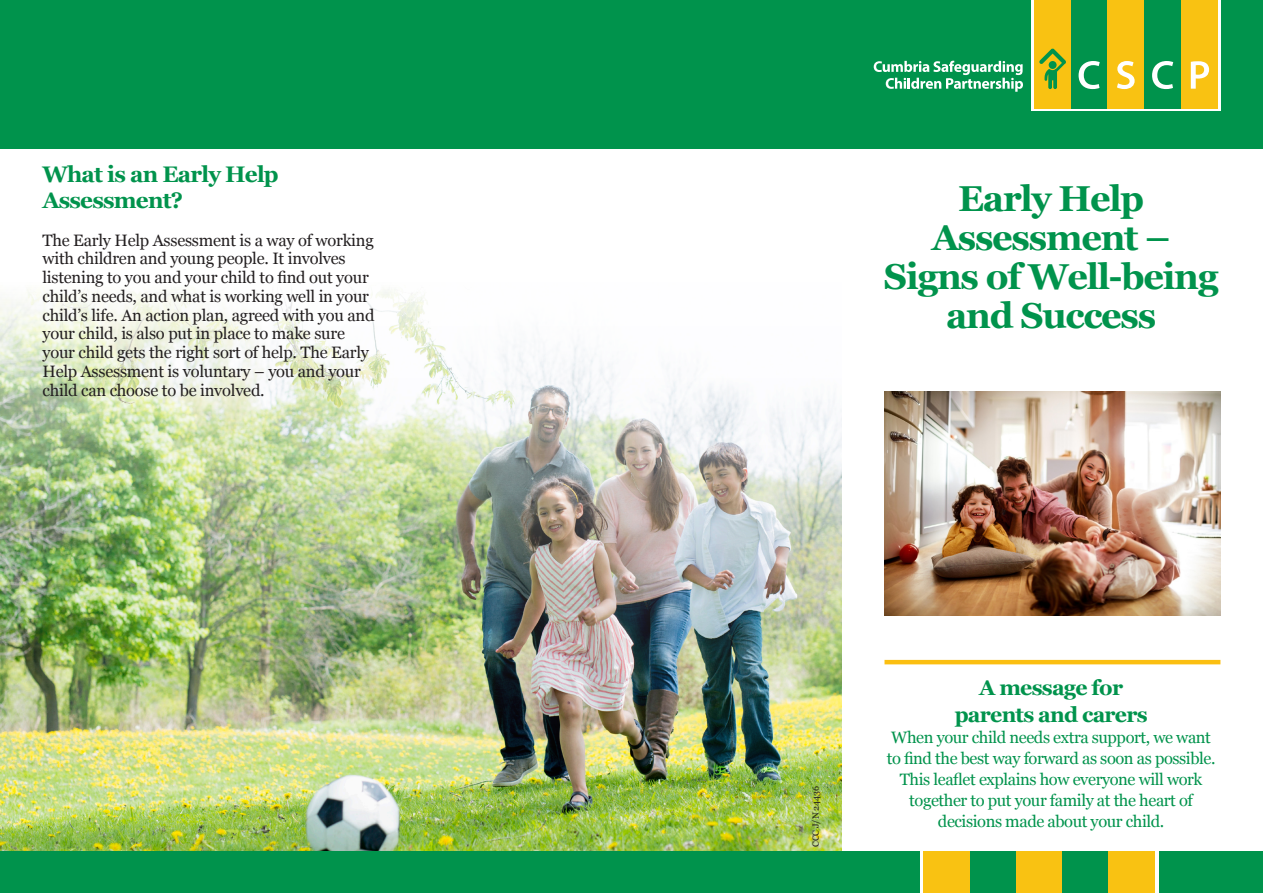
<style>
.page{position:relative;width:1263px;height:893px;background:#fff}
.page>*{position:absolute;margin:0;border:0;box-sizing:border-box;transform-origin:0 0}
.t1{font:700 36px/39px "Georgia";letter-spacing:-.035em;color:#00934c;text-align:center}
.t2{font:700 22.5px/26.1px "Georgia";letter-spacing:-.035em;color:#00934c}
.t3{font:700 21.3px "Georgia";letter-spacing:-.035em;color:#00934c}
.t4{font:16.5px/18.8px "Georgia";letter-spacing:-.015em;color:#231f20}
.t5{font:16.5px/21px "Georgia";letter-spacing:-.025em;color:#00934c;text-align:center}
.t6{font:9px "Georgia";letter-spacing:-.015em;color:#231f20}
</style>
<div class="page">
<img style="left:0;top:289px;width:842px;height:562px">
<div style="left:0;top:0;width:1263px;height:149px;background:#00934c"></div>
<svg style="left:1031px;top:0;width:189px;height:111px"></svg>
<div style="left:1071px;top:0;width:36px;height:108px;background:#00934c"></div>
<div style="left:1107px;top:0;width:37px;height:108px;background:#f9c212"></div>
<div style="left:1144px;top:0;width:37px;height:108px;background:#00934c"></div>
<div style="left:1181px;top:0;width:36px;height:108px;background:#f9c212"></div>
<div style="left:1034px;top:0;width:37px;height:108px;background:#f9c212"></div>
<svg style="left:1078px;top:61px;width:22px;height:28px"></svg>
<svg style="left:1117px;top:61px;width:17px;height:28px"></svg>
<svg style="left:1152px;top:61px;width:21px;height:28px"></svg>
<svg style="left:1191px;top:61px;width:18px;height:28px"></svg>
<svg style="left:1039px;top:48px;width:27px;height:41px"></svg>
<svg style="left:874px;top:61px;width:149px;height:31px"></svg>
<hr style="left:884px;top:660px;width:336px;height:4px;background:#fbbf12">
<div style="left:0;top:851px;width:1263px;height:42px;background:#00934c"></div>
<div style="left:920px;top:848px;width:239px;height:45px;background:#fff"></div>
<div style="left:970px;top:851px;width:46px;height:42px;background:#00934c"></div>
<div style="left:1016px;top:851px;width:46px;height:42px;background:#f9c212"></div>
<div style="left:1062px;top:851px;width:47px;height:42px;background:#00934c"></div>
<div style="left:1109px;top:851px;width:46px;height:42px;background:#f9c212"></div>
<div style="left:923px;top:851px;width:47px;height:42px;background:#f9c212"></div>
<img style="left:884px;top:391px;width:336px;height:224px">
<p class="t2" style="left:43px;top:161px;width:238px">What is an Early Help<br>Assessment?</p>
<p class="t4" style="left:43px;top:231px;width:333px">The Early Help Assessment is a way of working with children and young people. It involves listening to you and your child to find out your child’s needs, and what is working well in your child’s life. An action plan, agreed with you and your child, is also put in place to make sure your child gets the right sort of help. The Early Help Assessment is voluntary – you and your child can choose to be involved.</p>
<p class="t1" style="left:884px;top:179px;width:336px">Early Help<br>Assessment –<br>Signs of Well-being and Success</p>
<p class="t6" style="left:810px;top:847px;width:63px;rotate:-90deg">CCC J/N 24436</p>
<p class="t3" style="left:979px;top:676px;width:145px">A message for</p>
<p class="t3" style="left:955px;top:702px;width:194px">parents and carers</p>
<p class="t5" style="left:891px;top:726px;width:321px">When your child needs extra support, we want</p>
<p class="t5" style="left:887px;top:747px;width:330px">to find the best way forward as soon as possible.</p>
<p class="t5" style="left:900px;top:768px;width:304px">This leaflet explains how everyone will work together to put your family at the heart of decisions made about your child.</p>
</div>
